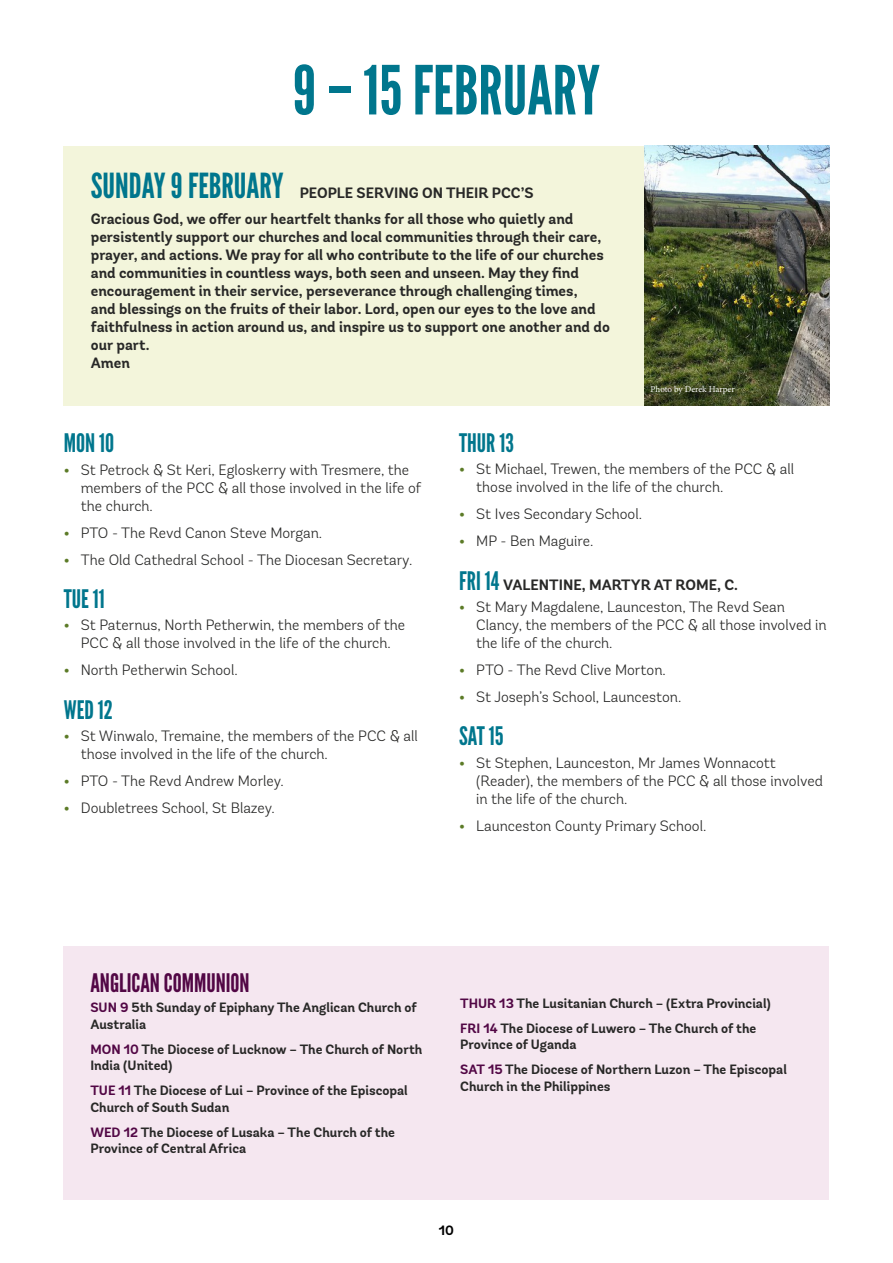
<style>
.page{position:relative;width:893px;height:1263px;background:#fff}
.page>*{position:absolute;margin:0;border:0;box-sizing:border-box;transform-origin:0 0}
.t1{font:67.5px "League Gothic";color:#00768d}
.t2{font:34.5px "League Gothic";color:#00768d}
.t3{font:25.5px "League Gothic";color:#00768d}
.t4{font:25.5px "League Gothic";color:#520745}
.t5{font:300 15px/18px "Andes Rounded";color:#282827}
.t6{font:700 15px/18px "Andes Rounded";color:#282827}
.t7{font:700 13.5px/16.5px "Andes Rounded";color:#282827}
.t8{font:700 13.5px "Andes Rounded";color:#000}
.t9{font:9px "Minion Pro";letter-spacing:-.005em;color:#fff}
.s1{font-weight:700;color:#5c7b27}
.s2{font-family:"League Gothic";font-weight:400;font-size:25.5px;color:#00768d}
.s3{color:#520745}
</style>
<div class="page">
<div style="left:64px;top:146px;width:765px;height:259px;background:#f3f5db"></div>
<img style="left:644px;top:146px;width:185px;height:259px">
<div style="left:64px;top:946px;width:765px;height:254px;background:#f5e7f0"></div>
<h1 class="t1" style="left:293px;top:50px;width:309px">9 – 15 FEBRUARY</h1>
<h2 class="t2" style="left:91px;top:165px;width:194px">SUNDAY 9 FEBRUARY</h2>
<p class="t6" style="left:91px;top:180px;width:484px;line-height:26.5px;text-indent:209px">PEOPLE SERVING ON THEIR PCC’S<br>Gracious God, we offer our heartfelt thanks for all those who quietly and</p>
<p class="t6" style="left:91px;top:228px;width:521px">persistently support our churches and local communities through their care, prayer, and actions. We pray for all who contribute to the life of our churches and communities in countless ways, both seen and unseen. May they find encouragement in their service, perseverance through challenging times,<br>and blessings on the fruits of their labor. Lord, open our eyes to the love and faithfulness in action around us, and inspire us to support one another and do our part.<br>Amen</p>
<p class="t9" style="left:651px;top:384px;width:86px">Photo by Derek Harper</p>
<h3 class="t3" style="left:64px;top:428px;width:52px">MON 10</h3>
<p class="t5" style="left:81px;top:460px;width:342px;text-indent:-17px"><span class="s1">•</span> St Petrock &amp; St Keri, Egloskerry with Tresmere, the members of the PCC &amp; all those involved in the life of the church.</p>
<p class="t5" style="left:64px;top:523px;width:260px"><span class="s1">•</span> PTO - The Revd Canon Steve Morgan.</p>
<p class="t5" style="left:64px;top:550px;width:350px"><span class="s1">•</span> The Old Cathedral School - The Diocesan Secretary.</p>
<h3 class="t3" style="left:64px;top:584px;width:42px">TUE 11</h3>
<p class="t5" style="left:64px;top:616px;width:343px;text-align:center"><span class="s1">•</span> St Paternus, North Petherwin, the members of the<br>PCC &amp; all those involved in the life of the church.</p>
<p class="t5" style="left:64px;top:661px;width:175px"><span class="s1">•</span> North Petherwin School.</p>
<h3 class="t3" style="left:64px;top:694px;width:51px">WED 12</h3>
<p class="t5" style="left:81px;top:727px;width:339px;text-indent:-17px"><span class="s1">•</span> St Winwalo, Tremaine, the members of the PCC &amp; all those involved in the life of the church.</p>
<p class="t5" style="left:64px;top:772px;width:222px"><span class="s1">•</span> PTO - The Revd Andrew Morley.</p>
<p class="t5" style="left:64px;top:799px;width:213px"><span class="s1">•</span> Doubletrees School, St Blazey.</p>
<h3 class="t3" style="left:459px;top:428px;width:56px">THUR 13</h3>
<p class="t5" style="left:476px;top:460px;width:319px;text-indent:-17px"><span class="s1">•</span> St Michael, Trewen, the members of the PCC &amp; all those involved in the life of the church.</p>
<p class="t5" style="left:459px;top:505px;width:184px"><span class="s1">•</span> St Ives Secondary School.</p>
<p class="t5" style="left:459px;top:532px;width:136px"><span class="s1">•</span> MP - Ben Maguire.</p>
<p class="t6" style="left:459px;top:576px;width:280px"><span class="s2">FRI 14</span> VALENTINE, MARTYR AT ROME, C.</p>
<p class="t5" style="left:476px;top:598px;width:352px;text-indent:-17px"><span class="s1">•</span> St Mary Magdalene, Launceston, The Revd Sean<br>Clancy, the members of the PCC &amp; all those involved in the life of the church.</p>
<p class="t5" style="left:459px;top:661px;width:208px"><span class="s1">•</span> PTO - The Revd Clive Morton.</p>
<p class="t5" style="left:459px;top:688px;width:224px"><span class="s1">•</span> St Joseph’s School, Launceston.</p>
<h3 class="t3" style="left:459px;top:721px;width:46px">SAT 15</h3>
<p class="t5" style="left:476px;top:753px;width:348px;text-indent:-17px"><span class="s1">•</span> St Stephen, Launceston, Mr James Wonnacott (Reader), the members of the PCC &amp; all those involved in the life of the church.</p>
<p class="t5" style="left:459px;top:816px;width:249px"><span class="s1">•</span> Launceston County Primary School.</p>
<h3 class="t4" style="left:90px;top:967px;width:161px">ANGLICAN COMMUNION</h3>
<p class="t7" style="left:90px;top:1000px;width:328px"><span class="s3">SUN 9</span> 5th Sunday of Epiphany The Anglican Church of<br>Australia</p>
<p class="t7" style="left:90px;top:1041px;width:333px"><span class="s3">MON 10</span> The Diocese of Lucknow – The Church of North<br>India (United)</p>
<p class="t7" style="left:90px;top:1083px;width:319px"><span class="s3">TUE 11</span> The Diocese of Lui – Province of the Episcopal<br>Church of South Sudan</p>
<p class="t7" style="left:90px;top:1124px;width:306px"><span class="s3">WED 12</span> The Diocese of Lusaka – The Church of the<br>Province of Central Africa</p>
<p class="t7" style="left:460px;top:991px;width:312px;line-height:25px"><span class="s3">THUR 13</span> The Lusitanian Church – (Extra Provincial)<br><span class="s3">FRI 14</span> The Diocese of Luwero – The Church of the</p>
<p class="t7" style="left:460px;top:1032px;width:328px;line-height:25px">Province of Uganda<br><span class="s3">SAT 15</span> The Diocese of Northern Luzon – The Episcopal</p>
<p class="t7" style="left:460px;top:1078px;width:152px">Church in the Philippines</p>
<p class="t8" style="left:439px;top:1222px;width:17px">10</p>
</div>
